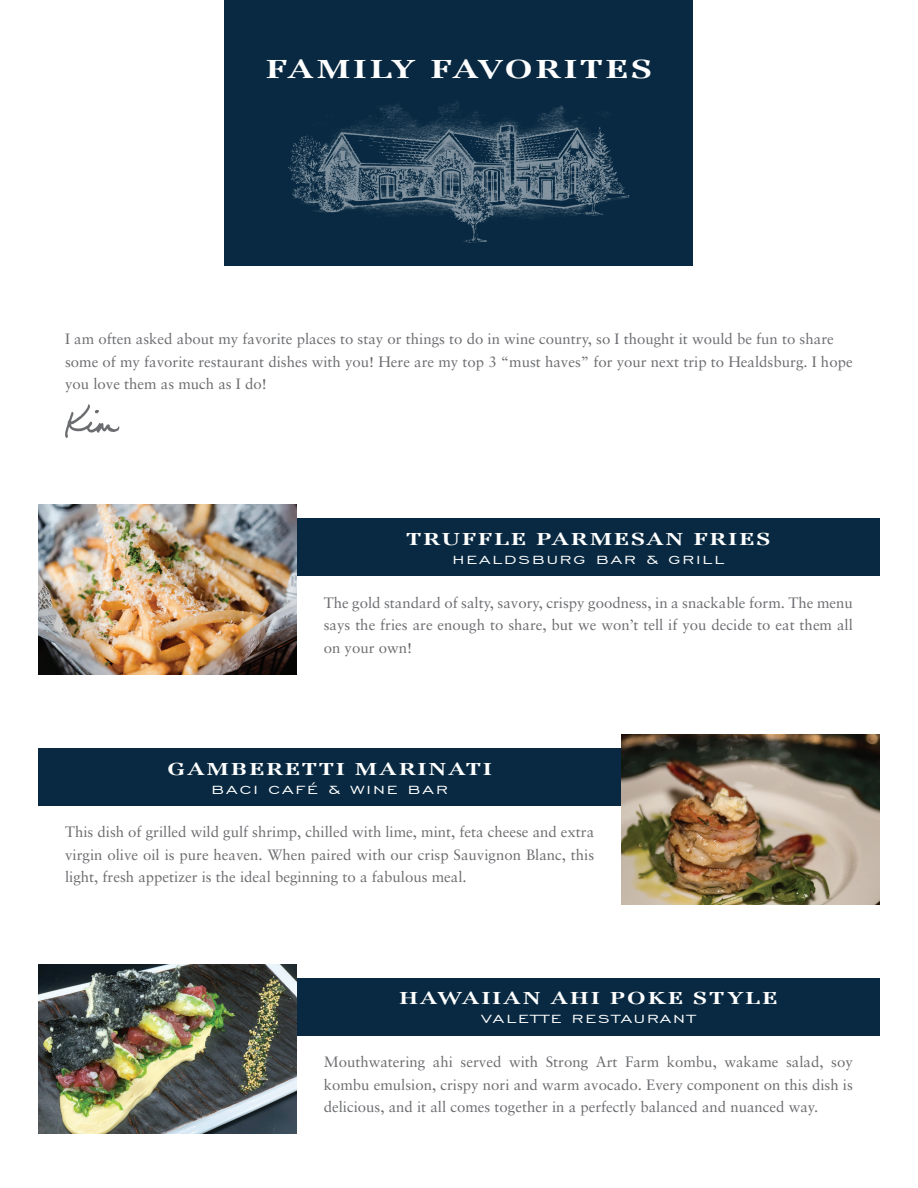
<style>
.page{position:relative;width:918px;height:1188px;background:#fff}
.page>*{position:absolute;margin:0;border:0;box-sizing:border-box;transform-origin:0 0}
.Page_Header{font:900 27px "Jamille ITC Std";letter-spacing:.1em;color:#fff;scale:1.3 1}
.Page_Header-2{font:900 18px "Jamille ITC Std";letter-spacing:.1em;color:#fff;scale:1.3 1}
.inside_copy{font:15px/22.5px "Sabon";color:#6c6d70;text-align:justify}
.Page_Header-3{font:15px "Engravers Gothic BT";letter-spacing:.1em;color:#fff;scale:1.3 1}
</style>
<div class="page">
<div style="left:225px;top:0;width:468px;height:266px;background:#082941"></div>
<img style="left:288px;top:101px;width:342px;height:142px">
<svg style="left:65px;top:404px;width:55px;height:34px"></svg>
<div style="left:118px;top:408px;width:34px;height:16px;background:#fff"></div>
<div style="left:297px;top:518px;width:583px;height:58px;background:#082941"></div>
<img style="left:38px;top:505px;width:259px;height:169px">
<div style="left:38px;top:748px;width:583px;height:58px;background:#082941"></div>
<img style="left:621px;top:735px;width:259px;height:169px">
<div style="left:297px;top:978px;width:583px;height:57px;background:#082941"></div>
<img style="left:38px;top:964px;width:259px;height:170px">
<p class="Page_Header" style="left:266px;top:53px;width:298px">FAMILY FAVORITES</p>
<p class="inside_copy" style="left:65px;top:328px;width:789px;text-align:left">I am often asked about my favorite places to stay or things to do in wine country, so I thought it would be fun to share some of my favorite restaurant dishes with you! Here are my top 3 “must haves” for your next trip to Healdsburg. I hope you love them as much as I do!</p>
<p class="Page_Header-2" style="left:406px;top:528px;width:281px">TRUFFLE PARMESAN FRIES</p>
<p class="Page_Header-3" style="left:453px;top:552px;width:210px">HEALDSBURG BAR &amp; GRILL</p>
<p class="inside_copy" style="left:324px;top:591px;width:531px">The gold standard of salty, savory, crispy goodness, in a snackable form. The menu says the fries are enough to share, but we won’t tell if you decide to eat them all on your own!</p>
<p class="Page_Header-2" style="left:168px;top:758px;width:251px">GAMBERETTI MARINATI</p>
<p class="Page_Header-3" style="left:212px;top:781px;width:183px">BACI CAFÉ &amp; WINE BAR</p>
<p class="inside_copy" style="left:65px;top:821px;width:531px">This dish of grilled wild gulf shrimp, chilled with lime, mint, feta cheese and extra virgin olive oil is pure heaven. When paired with our crisp Sauvignon Blanc, this light, fresh appetizer is the ideal beginning to a fabulous meal.</p>
<p class="Page_Header-2" style="left:399px;top:987px;width:292px">HAWAIIAN AHI POKE STYLE</p>
<p class="Page_Header-3" style="left:481px;top:1011px;width:166px">VALETTE RESTAURANT</p>
<p class="inside_copy" style="left:324px;top:1051px;width:531px">Mouthwatering ahi served with Strong Art Farm kombu, wakame salad, soy kombu emulsion, crispy nori and warm avocado. Every component on this dish is delicious, and it all comes together in a perfectly balanced and nuanced way.</p>
</div>
